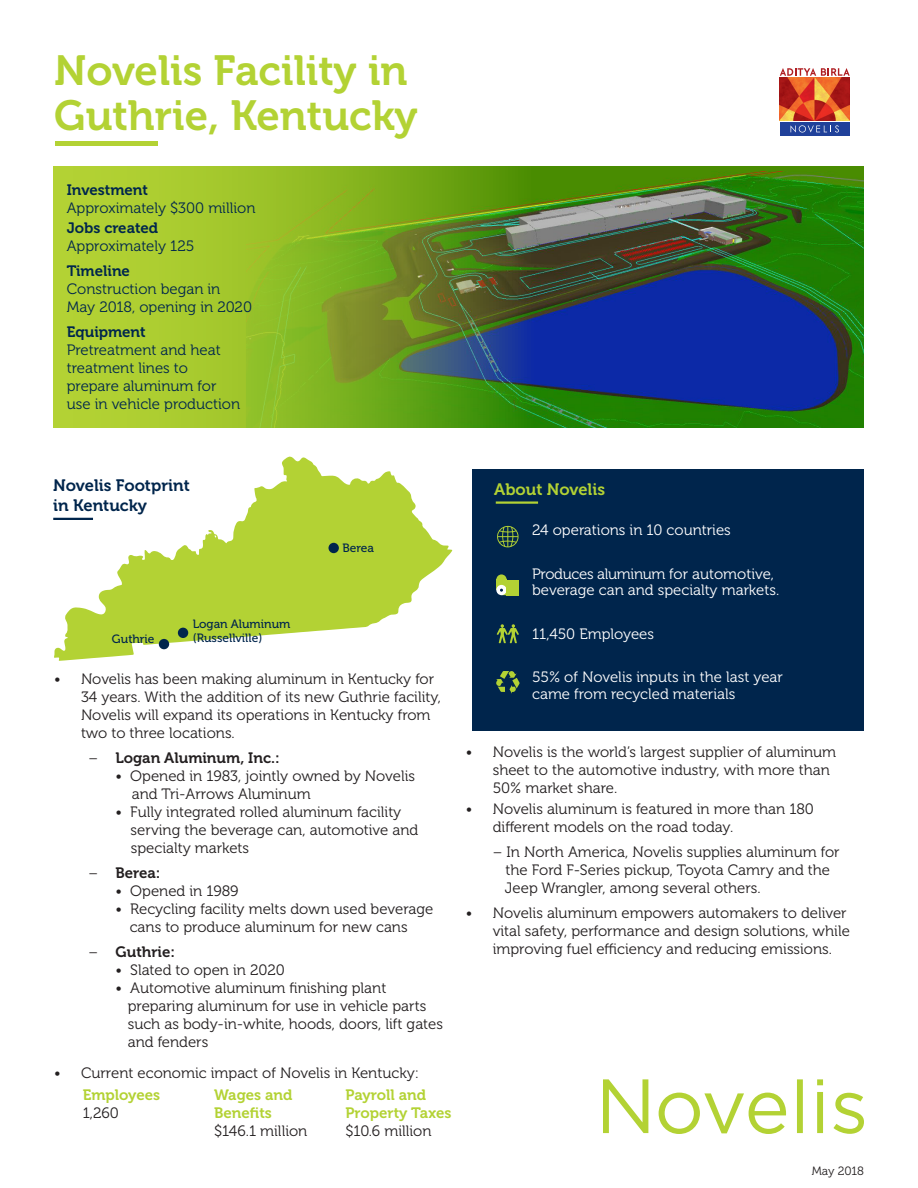
<style>
.page{position:relative;width:918px;height:1188px;background:#fff}
.page>*{position:absolute;margin:0;border:0;box-sizing:border-box;transform-origin:0 0}
.t1{font:42px/45px "Museo 700";color:#b3d234}
.t2{font:16.5px/19.5px "Museo 700";color:#00254c}
.Body{font:16.5px "Museo 700";color:#b3d234}
.Body-2{font:15px/18px "Museo 300";color:#231f20}
.t3{font:15px/18px "Museo 300";color:#00264d}
.Body-3{font:15px/16.5px "Museo 300";color:#fff}
.Body-4{font:15px/18px "Museo 700";color:#b3d234}
.Body-5{font:15px "Museo 700";color:#231f20}
.Body-6{font:12px/13.5px "Museo 500";color:#00254c}
.Body_Text_indent{font:12px "Museo 300";letter-spacing:-.005em;color:#231f20}
.s1{font-family:"Museo 700"}
.s2{font-family:"Museo 300"}
.s3{font-family:"Museo 300";color:#231f20}
</style>
<div class="page">
<img style="left:53px;top:166px;width:811px;height:261px">
<hr style="left:55px;top:142px;width:103px;height:4px;background:#b3d234">
<svg style="left:780px;top:68px;width:70px;height:8px"></svg>
<img style="left:780px;top:77px;width:70px;height:44px">
<div style="left:780px;top:122px;width:70px;height:14px;background:#20419a"></div>
<svg style="left:791px;top:125px;width:48px;height:8px"></svg>
<svg style="left:603px;top:1079px;width:261px;height:55px"></svg>
<svg style="left:54px;top:456px;width:398px;height:205px"></svg>
<div style="left:329px;top:543px;width:10px;height:10px;background:#00254c;border-radius:50%"></div>
<div style="left:159px;top:639px;width:10px;height:10px;background:#00254c;border-radius:50%"></div>
<div style="left:178px;top:628px;width:10px;height:10px;background:#00254c;border-radius:50%"></div>
<hr style="left:53px;top:518px;width:40px;height:2px;background:#00254c">
<div style="left:472px;top:470px;width:392px;height:261px;background:#00254c"></div>
<svg style="left:497px;top:526px;width:22px;height:21px"></svg>
<div style="left:496px;top:574px;width:11px;height:10px;background:#b3d234;border-radius:50%"></div>
<div style="left:496px;top:579px;width:11px;height:11px;background:#b3d234"></div>
<div style="left:496px;top:585px;width:11px;height:10px;background:#fff;border-radius:50%"></div>
<svg style="left:500px;top:584px;width:7px;height:11px"></svg>
<div style="left:507px;top:580px;width:12px;height:15px;background:#b3d234"></div>
<svg style="left:497px;top:624px;width:22px;height:19px"></svg>
<svg style="left:496px;top:671px;width:24px;height:23px"></svg>
<hr style="left:496px;top:501px;width:42px;height:3px;background:#b3d234">
<h1 class="t1" style="left:54px;top:48px;width:365px">Novelis Facility in<br>Guthrie, Kentucky</h1>
<p class="t3" style="left:67px;top:181px;width:190px"><span class="s1">Investment<br></span>Approximately $300 million</p>
<p class="t3" style="left:67px;top:220px;width:129px"><span class="s1">Jobs created<br></span>Approximately 125</p>
<p class="t3" style="left:67px;top:262px;width:187px"><span class="s1">Timeline<br></span>Construction began in<br>May 2018, opening in 2020</p>
<p class="t3" style="left:67px;top:323px;width:175px"><span class="s1">Equipment<br></span>Pretreatment and heat treatment lines to prepare aluminum for use in vehicle production</p>
<p class="t2" style="left:53px;top:476px;width:138px">Novelis Footprint in Kentucky</p>
<p class="Body-6" style="left:112px;top:632px;width:44px">Guthrie</p>
<p class="Body-6" style="left:193px;top:617px;width:99px">Logan Aluminum (Russellville)</p>
<p class="Body-6" style="left:343px;top:541px;width:33px">Berea</p>
<p class="Body-2" style="left:81px;top:671px;width:361px;text-indent:-27px">• Novelis has been making aluminum in Kentucky for 34 years. With the addition of its new Guthrie facility, Novelis will expand its operations in Kentucky from two to three locations.</p>
<p class="Body-5" style="left:88px;top:750px;width:193px"><span class="s2">–</span> Logan Aluminum, Inc.:</p>
<p class="Body-2" style="left:132px;top:767px;width:285px;text-indent:-16px">• Opened in 1983, jointly owned by Novelis and Tri-Arrows Aluminum</p>
<p class="Body-2" style="left:131px;top:803px;width:289px;text-indent:-15px">• Fully integrated rolled aluminum facility serving the beverage can, automotive and specialty markets</p>
<p class="Body-5" style="left:88px;top:864px;width:74px"><span class="s2">–</span> Berea:</p>
<p class="Body-2" style="left:116px;top:882px;width:125px">• Opened in 1989</p>
<p class="Body-2" style="left:130px;top:900px;width:305px;text-indent:-14px">• Recycling facility melts down used beverage cans to produce aluminum for new cans</p>
<p class="Body-5" style="left:88px;top:943px;width:88px"><span class="s2">–</span> Guthrie:</p>
<p class="Body-2" style="left:116px;top:961px;width:171px">• Slated to open in 2020</p>
<p class="Body-2" style="left:128px;top:979px;width:317px;text-indent:-12px">• Automotive aluminum finishing plant preparing aluminum for use in vehicle parts such as body-in-white, hoods, doors, lift gates and fenders</p>
<p class="Body-2" style="left:54px;top:1064px;width:367px">• Current economic impact of Novelis in Kentucky:</p>
<p class="Body-4" style="left:83px;top:1086px;width:79px">Employees<br><span class="s3">1,260</span></p>
<p class="Body-4" style="left:214px;top:1086px;width:95px">Wages and<br>Benefits <span class="s3">$146.1 million</span></p>
<p class="Body-4" style="left:346px;top:1086px;width:107px">Payroll and<br>Property Taxes <span class="s3">$10.6 million</span></p>
<p class="Body" style="left:494px;top:480px;width:112px">About Novelis</p>
<p class="Body-3" style="left:532px;top:522px;width:200px">24 operations in 10 countries</p>
<p class="Body-3" style="left:532px;top:565px;width:249px">Produces aluminum for automotive, beverage can and specialty markets.</p>
<p class="Body-3" style="left:532px;top:625px;width:123px">11,450 Employees</p>
<p class="Body-3" style="left:532px;top:669px;width:252px">55% of Novelis inputs in the last year came from recycled materials</p>
<p class="Body-2" style="left:493px;top:743px;width:345px;text-indent:-27px">• Novelis is the world’s largest supplier of aluminum sheet to the automotive industry, with more than<br>50% market share.</p>
<p class="Body-2" style="left:493px;top:801px;width:323px;text-indent:-27px">• Novelis aluminum is featured in more than 180 different models on the road today.</p>
<p class="Body-2" style="left:505px;top:843px;width:336px;text-indent:-12px">– In North America, Novelis supplies aluminum for the Ford F-Series pickup, Toyota Camry and the<br>Jeep Wrangler, among several others.</p>
<p class="Body-2" style="left:493px;top:904px;width:359px;text-indent:-27px">• Novelis aluminum empowers automakers to deliver vital safety, performance and design solutions, while improving fuel efficiency and reducing emissions.</p>
<p class="Body_Text_indent" style="left:812px;top:1164px;width:54px">May 2018</p>
</div>
